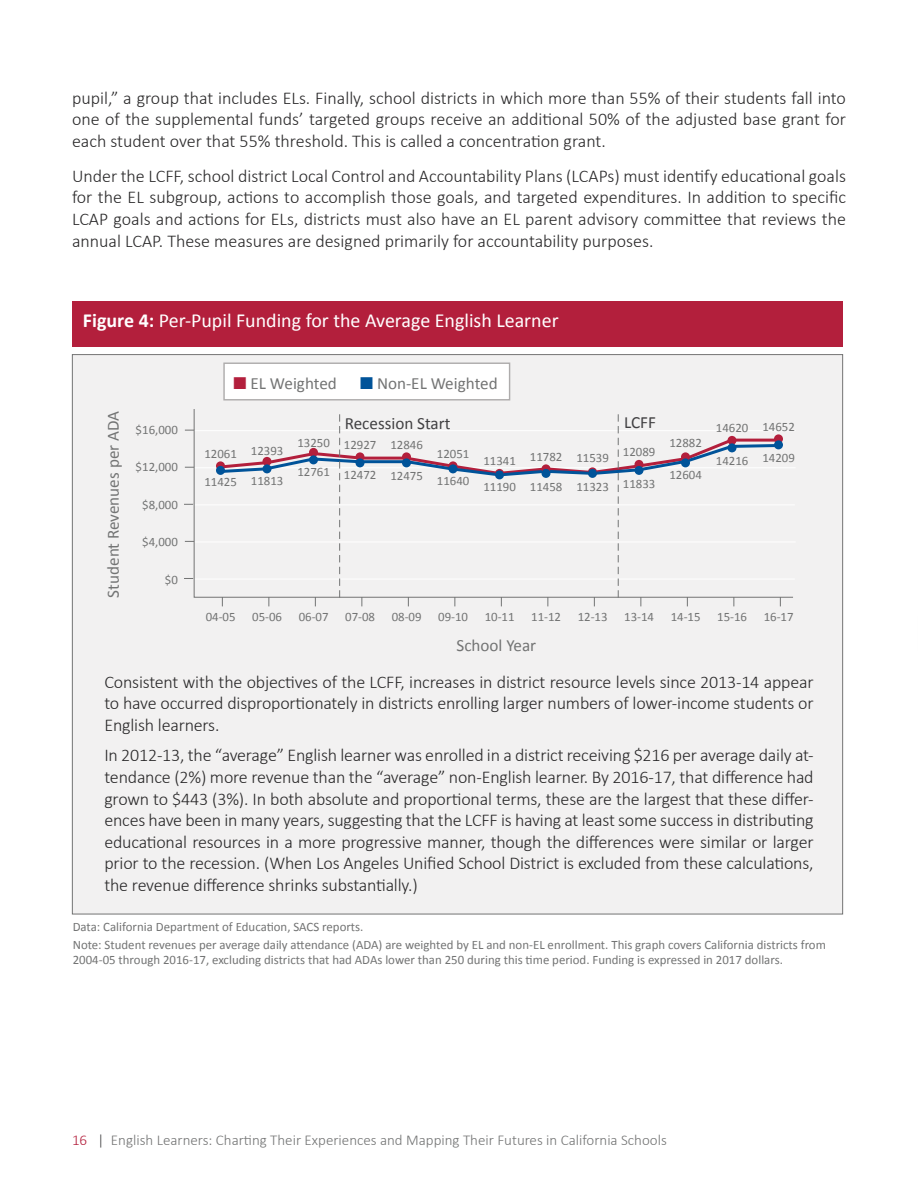
<style>
.page{position:relative;width:918px;height:1188px;background:#fff}
.page>*{position:absolute;margin:0;border:0;box-sizing:border-box;transform-origin:0 0}
.t1{font:19.95px "Calibri";color:#fff}
.t2{font:300 18px/21.6px "Calibri";letter-spacing:-.01em;color:#292829;text-align:justify}
.t3{font:17.1px "Calibri";color:#737474}
.t4{font:17.1px "Calibri";color:#414042}
.t5{font:300 15px "Calibri";color:#737474}
.t6{font:12.9px/18.3px "Calibri";color:#737474}
.s1{font-weight:700}
.s2{color:#b31f3c}
.s3{color:#005399}
.s4{color:#414042}
</style>
<div class="page">
<div style="left:73px;top:301px;width:770px;height:45px;background:#b31f3c"></div>
<div style="left:72px;top:354px;width:771px;height:560px;background:#f2f1f1;border:1px solid #737474"></div>
<hr style="left:194px;top:430px;width:602px;height:1px;background:#fff">
<hr style="left:194px;top:467px;width:602px;height:1px;background:#fff">
<hr style="left:194px;top:542px;width:602px;height:1px;background:#fff">
<hr style="left:193px;top:579px;width:602px;height:1px;background:#fff">
<hr style="left:193px;top:505px;width:602px;height:1px;background:#fff">
<div style="left:223px;top:363px;width:287px;height:37px;background:#fff;border:1px solid #aeacac"></div>
<svg style="left:216px;top:414px;width:566px;height:192px"></svg>
<svg style="left:216px;top:461px;width:9px;height:9px"></svg>
<div style="left:262px;top:457px;width:10px;height:9px;background:#b31f3c;border-radius:50%"></div>
<div style="left:309px;top:448px;width:9px;height:9px;background:#b31f3c;border-radius:50%"></div>
<div style="left:356px;top:452px;width:8px;height:9px;background:#b31f3c;border-radius:50%"></div>
<div style="left:402px;top:452px;width:9px;height:9px;background:#b31f3c;border-radius:50%"></div>
<svg style="left:448px;top:461px;width:10px;height:9px"></svg>
<div style="left:495px;top:469px;width:9px;height:9px;background:#be455d;border-radius:50%"></div>
<svg style="left:542px;top:464px;width:8px;height:9px"></svg>
<svg style="left:588px;top:467px;width:9px;height:9px"></svg>
<div style="left:634px;top:460px;width:10px;height:9px;background:#b31f3c;border-radius:50%"></div>
<div style="left:681px;top:452px;width:9px;height:9px;background:#b31f3c;border-radius:50%"></div>
<div style="left:728px;top:436px;width:8px;height:9px;background:#b31f3c;border-radius:50%"></div>
<div style="left:774px;top:434px;width:9px;height:9px;background:#b31f3c;border-radius:50%"></div>
<div style="left:216px;top:466px;width:9px;height:9px;background:#005399;border-radius:50%"></div>
<div style="left:262px;top:464px;width:10px;height:9px;background:#005399;border-radius:50%"></div>
<div style="left:309px;top:455px;width:9px;height:9px;background:#005399;border-radius:50%"></div>
<div style="left:356px;top:458px;width:8px;height:9px;background:#005399;border-radius:50%"></div>
<div style="left:402px;top:458px;width:9px;height:9px;background:#005399;border-radius:50%"></div>
<div style="left:448px;top:464px;width:10px;height:9px;background:#005399;border-radius:50%"></div>
<div style="left:495px;top:470px;width:9px;height:9px;background:#005399;border-radius:50%"></div>
<div style="left:542px;top:469px;width:8px;height:9px;background:#005399;border-radius:50%"></div>
<div style="left:588px;top:469px;width:9px;height:9px;background:#005399;border-radius:50%"></div>
<div style="left:634px;top:466px;width:10px;height:9px;background:#005399;border-radius:50%"></div>
<div style="left:681px;top:458px;width:9px;height:9px;background:#005399;border-radius:50%"></div>
<div style="left:728px;top:443px;width:8px;height:9px;background:#005399;border-radius:50%"></div>
<div style="left:774px;top:440px;width:9px;height:9px;background:#005399;border-radius:50%"></div>
<p class="t2" style="left:72px;top:87px;width:775px">pupil,” a group that includes ELs. Finally, school districts in which more than 55% of their students fall into one of the supplemental funds’ targeted groups receive an additional 50% of the adjusted base grant for each student over that 55% threshold. This is called a concentration grant.</p>
<p class="t2" style="left:72px;top:165px;width:776px">Under the LCFF, school district Local Control and Accountability Plans (LCAPs) must identify educational goals for the EL subgroup, actions to accomplish those goals, and targeted expenditures. In addition to specific LCAP goals and actions for ELs, districts must also have an EL parent advisory committee that reviews the annual LCAP. These measures are designed primarily for accountability purposes.</p>
<p class="t1" style="left:83px;top:308px;width:477px"><span class="s1">Figure 4:</span> Per-Pupil Funding for the Average English Learner</p>
<p class="t3" style="left:102px;top:598px;width:188px;rotate:-90deg">Student Revenues per ADA</p>
<p class="t6" style="left:136px;top:420px;width:44px">$16,000</p>
<p class="t6" style="left:136px;top:458px;width:44px">$12,000</p>
<p class="t6" style="left:142px;top:495px;width:37px">$8,000</p>
<p class="t6" style="left:142px;top:533px;width:37px">$4,000</p>
<p class="t6" style="left:165px;top:570px;width:15px">$0</p>
<p class="t3" style="left:234px;top:372px;width:105px"><span class="s2">■</span> EL Weighted</p>
<p class="t3" style="left:360px;top:372px;width:139px"><span class="s3">■</span> Non-EL Weighted</p>
<p class="t6" style="left:204px;top:443px;width:81px">12061 12393</p>
<p class="t4" style="left:345px;top:412px;width:107px">Recession Start</p>
<p class="t4" style="left:624px;top:412px;width:33px">LCFF</p>
<p class="t6" style="left:297px;top:435px;width:127px">13250 12927 12846</p>
<p class="t6" style="left:437px;top:444px;width:34px">12051</p>
<p class="t6" style="left:483px;top:449px;width:127px">11341 11782 11539</p>
<p class="t6" style="left:623px;top:443px;width:34px">12089</p>
<p class="t6" style="left:204px;top:472px;width:81px">11425 11813</p>
<p class="t6" style="left:297px;top:466px;width:174px">12761 12472 12475 11640</p>
<p class="t6" style="left:483px;top:477px;width:174px">11190 11458 11323 11833</p>
<p class="t6" style="left:669px;top:434px;width:34px">12882</p>
<p class="t6" style="left:669px;top:465px;width:34px">12604</p>
<p class="t6" style="left:716px;top:418px;width:81px">14620 14652</p>
<p class="t6" style="left:716px;top:450px;width:81px">14216 14209</p>
<p class="t6" style="left:206px;top:608px;width:31px">04-05</p>
<p class="t6" style="left:252px;top:608px;width:31px">05-06</p>
<p class="t6" style="left:299px;top:608px;width:31px">06-07</p>
<p class="t6" style="left:345px;top:608px;width:31px">07-08</p>
<p class="t6" style="left:392px;top:608px;width:31px">08-09</p>
<p class="t6" style="left:438px;top:608px;width:31px">09-10</p>
<p class="t6" style="left:485px;top:608px;width:31px">10-11</p>
<p class="t6" style="left:531px;top:608px;width:31px">11-12</p>
<p class="t6" style="left:578px;top:608px;width:31px">12-13</p>
<p class="t6" style="left:624px;top:608px;width:31px">13-14</p>
<p class="t6" style="left:671px;top:608px;width:31px">14-15</p>
<p class="t6" style="left:717px;top:608px;width:31px">15-16</p>
<p class="t6" style="left:764px;top:608px;width:31px">16-17</p>
<p class="t3" style="left:456px;top:634px;width:81px">School Year</p>
<p class="t2" style="left:104px;top:671px;width:711px">Consistent with the objectives of the LCFF, increases in district resource levels since 2013-14 appear to have occurred disproportionately in districts enrolling larger numbers of lower-income students or English learners.</p>
<p class="t2" style="left:104px;top:744px;width:711px">In 2012-13, the “average” English learner was enrolled in a district receiving $216 per average daily at&shy;tendance (2%) more revenue than the “average” non-English learner. By 2016-17, that difference had grown to $443 (3%). In both absolute and proportional terms, these are the largest that these differ&shy;ences have been in many years, suggesting that the LCFF is having at least some success in distributing educational resources in a more progressive manner, though the differences were similar or larger prior to the recession. (When Los Angeles Unified School District is excluded from these calculations, the revenue difference shrinks substantially.)</p>
<p class="t6" style="left:73px;top:917px;width:755px">Data: California Department of Education, SACS reports.<br>Note: Student revenues per average daily attendance (ADA) are weighted by EL and non-EL enrollment. This graph covers California districts from</p>
<p class="t6" style="left:73px;top:951px;width:712px">2004-05 through 2016-17, excluding districts that had ADAs lower than 250 during this time period. Funding is expressed in 2017 dollars.</p>
<p class="t5" style="left:72px;top:1131px;width:596px"><span class="s2">16</span> <span class="s4">|</span> English Learners: Charting Their Experiences and Mapping Their Futures in California Schools</p>
</div>
